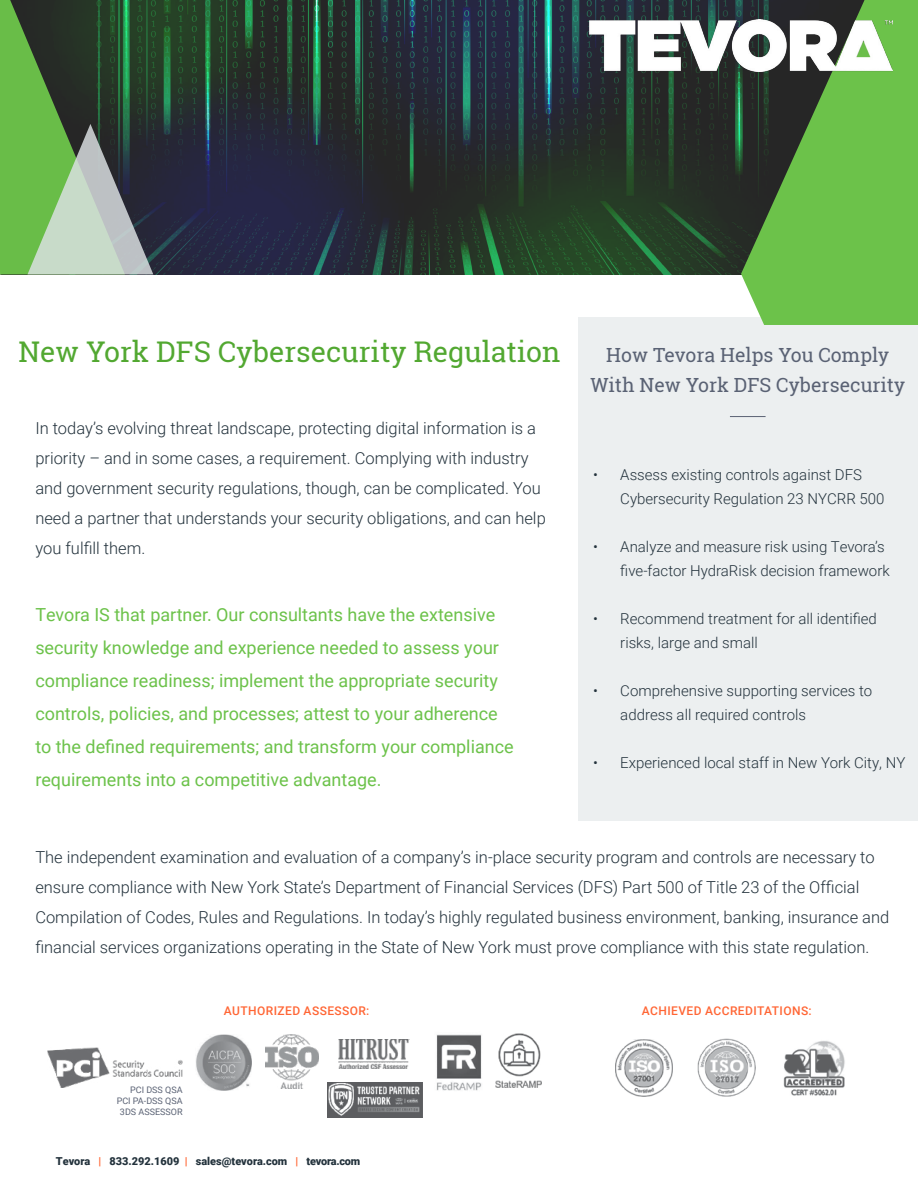
<style>
.page{position:relative;width:918px;height:1188px;background:#fff}
.page>*{position:absolute;margin:0;border:0;box-sizing:border-box;transform-origin:0 0}
.t1{font:28.5px "Roboto Slab";color:#52a831}
.t2{font:19.5px/30px "Roboto Slab";color:#5a6274;text-align:center}
.t3{font:18px/33px "Roboto";color:#6cc24a}
.t4{font:300 16.5px/30px "Roboto";color:#23323c}
.t5{font:300 15px/24px "Roboto";color:#23323c}
.t6{font:500 12px "Roboto";letter-spacing:.035em;color:#ff6635}
.t7{font:900 10.95px "Roboto";color:#23323c}
.t8{font:9px/10.8px "Roboto";color:#5a6274;text-align:right}
.s1{color:#ff6634}
</style>
<div class="page">
<div style="left:578px;top:318px;width:340px;height:503px;background:#eceff0"></div>
<hr style="left:730px;top:416px;width:36px;height:1px;background:#5a6274">
<svg style="left:0;top:0;width:741px;height:275px;background:#263333"></svg>
<svg style="left:741px;top:0;width:177px;height:325px;background:#5d9f44"></svg>
<svg style="left:0;top:0;width:153px;height:274px;background:#5d8357"></svg>
<img style="left:590px;top:19px;width:302px;height:53px">
<img style="left:615px;top:1040px;width:57px;height:57px">
<img style="left:698px;top:1038px;width:58px;height:59px">
<img style="left:783px;top:1041px;width:62px;height:55px">
<img style="left:47px;top:1047px;width:135px;height:40px">
<img style="left:196px;top:1035px;width:56px;height:55px">
<img style="left:265px;top:1035px;width:54px;height:53px">
<img style="left:338px;top:1039px;width:71px;height:29px">
<img style="left:328px;top:1082px;width:94px;height:35px">
<img style="left:436px;top:1034px;width:46px;height:57px">
<img style="left:495px;top:1033px;width:47px;height:54px">
<h1 class="t1" style="left:18px;top:332px;width:544px">New York DFS Cybersecurity Regulation</h1>
<p class="t4" style="left:35px;top:413px;width:512px">In today’s evolving threat landscape, protecting digital information is a priority – and in some cases, a requirement. Complying with industry and government security regulations, though, can be complicated. You need a partner that understands your security obligations, and can help you fulfill them.</p>
<p class="t3" style="left:35px;top:597px;width:480px">Tevora IS that partner. Our consultants have the extensive security knowledge and experience needed to assess your compliance readiness; implement the appropriate security controls, policies, and processes; attest to your adherence to the defined requirements; and transform your compliance requirements into a competitive advantage.</p>
<p class="t2" style="left:590px;top:339px;width:316px">How Tevora Helps You Comply<br>With New York DFS Cybersecurity</p>
<p class="t5" style="left:620px;top:462px;width:266px;text-indent:-27px">• Assess existing controls against DFS<br>Cybersecurity Regulation 23 NYCRR 500</p>
<p class="t5" style="left:620px;top:534px;width:271px;text-indent:-27px">• Analyze and measure risk using Tevora’s five-factor HydraRisk decision framework</p>
<p class="t5" style="left:620px;top:606px;width:258px;text-indent:-27px">• Recommend treatment for all identified risks, large and small</p>
<p class="t5" style="left:620px;top:678px;width:253px;text-indent:-27px">• Comprehensive supporting services to address all required controls</p>
<p class="t5" style="left:593px;top:750px;width:314px">• Experienced local staff in New York City, NY</p>
<p class="t4" style="left:35px;top:842px;width:855px">The independent examination and evaluation of a company’s in-place security program and controls are necessary to ensure compliance with New York State’s Department of Financial Services (DFS) Part 500 of Title 23 of the Official Compilation of Codes, Rules and Regulations. In today’s highly regulated business environment, banking, insurance and financial services organizations operating in the State of New York must prove compliance with this state regulation.</p>
<p class="t8" style="left:117px;top:1084px;width:67px">PCI DSS QSA<br>PCI PA-DSS QSA<br>3DS ASSESSOR</p>
<p class="t6" style="left:224px;top:1002px;width:147px">AUTHORIZED ASSESSOR:</p>
<p class="t6" style="left:642px;top:1002px;width:171px">ACHIEVED ACCREDITATIONS:</p>
<p class="t7" style="left:56px;top:1154px;width:306px">Tevora <span class="s1">|</span> 833.292.1609 <span class="s1">|</span> sales@tevora.com <span class="s1">|</span> tevora.com</p>
</div>
